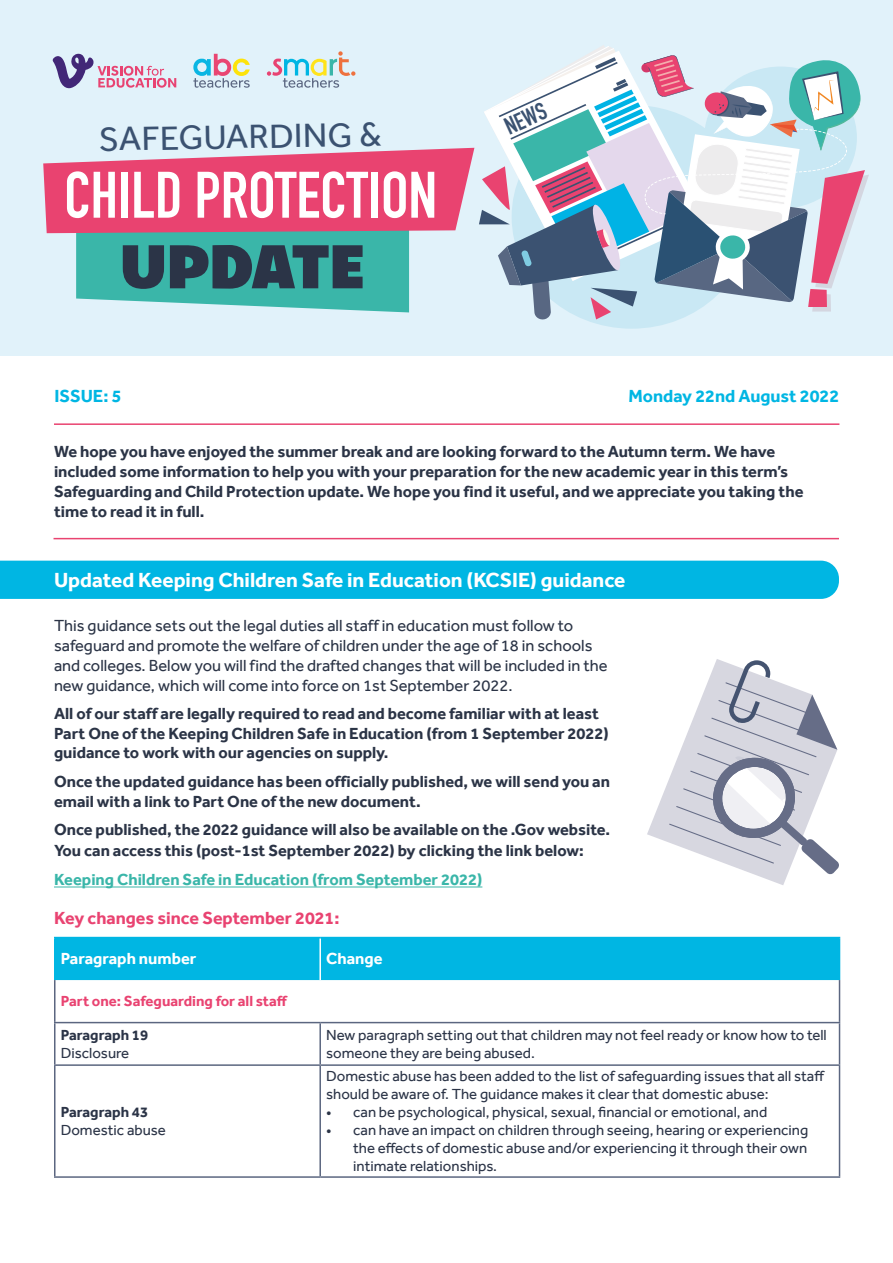
<style>
.page{position:relative;width:893px;height:1263px;background:#fff}
.page>*{position:absolute;margin:0;border:0;box-sizing:border-box;transform-origin:0 0}
.t1{font:700 64.5px "DIN Condensed";color:#fff}
.t2{font:700 61.5px "Walrus";letter-spacing:-.015em;color:#2b3447}
.Section_Titles{font:34.5px "Effra";color:#3b5271}
.t3{font:700 24px "DIN Condensed";color:#3b5271}
.t4{font:700 21px "Effra";color:#fff}
.t5{font:700 18px "Effra";color:#e94371}
.t6{font:700 18px "Effra";color:#00b6e3}
.t7{font:700 16.5px/19.8px "Effra";color:#2b3446}
.t8{font:16.5px/19.8px "Effra";color:#2b3446}
.t9{font:700 16.5px "Effra";color:#3ab6a9}
.t10{font:700 16.5px "Effra";color:#fff}
.t11{font:15px/18px "Effra";color:#2b3447}
.t12{font:700 15px "Effra";color:#e94371}
.t13{font:700 15px "Effra";color:#2b3447}
</style>
<div class="page">
<hr style="left:54px;top:423px;width:785px;height:2px;background:#e94370">
<hr style="left:54px;top:538px;width:785px;height:1px;background:#e94370">
<div style="left:0;top:0;width:893px;height:355px;background:#e1f2fa"></div>
<svg style="left:589px;top:321px;width:85px;height:8px"></svg>
<svg style="left:43px;top:46px;width:826px;height:275px"></svg>
<hr style="left:54px;top:886px;width:428px;height:1px;background:#3ab6a9">
<div style="left:0;top:561px;width:839px;height:38px;background:#00b6e3"></div>
<div style="left:56px;top:938px;width:783px;height:42px;background:#00b6e3"></div>
<hr style="left:319px;top:938px;width:2px;height:42px;background:#fff">
<hr style="left:54px;top:937px;width:266px;height:1px;background:#00b6e3">
<hr style="left:54px;top:938px;width:2px;height:42px;background:#00b6e3">
<hr style="left:320px;top:937px;width:520px;height:1px;background:#00b6e3">
<hr style="left:839px;top:938px;width:1px;height:42px;background:#00b6e3">
<hr style="left:54px;top:980px;width:2px;height:42px;background:#5b6680">
<hr style="left:839px;top:980px;width:1px;height:42px;background:#5b6680">
<hr style="left:54px;top:1022px;width:266px;height:1px;background:#5b6680">
<hr style="left:54px;top:1023px;width:2px;height:41px;background:#5b6680">
<hr style="left:320px;top:1022px;width:520px;height:1px;background:#5b6680">
<hr style="left:319px;top:1023px;width:2px;height:41px;background:#5b6680">
<hr style="left:839px;top:1023px;width:1px;height:41px;background:#5b6680">
<hr style="left:54px;top:1064px;width:266px;height:2px;background:#5b6680">
<hr style="left:54px;top:1066px;width:2px;height:110px;background:#5b6680">
<hr style="left:320px;top:1064px;width:520px;height:2px;background:#5b6680">
<hr style="left:319px;top:1066px;width:2px;height:110px;background:#5b6680">
<hr style="left:839px;top:1066px;width:1px;height:110px;background:#5b6680">
<hr style="left:54px;top:1176px;width:266px;height:2px;background:#5b6680">
<hr style="left:320px;top:1176px;width:520px;height:2px;background:#5b6680">
<svg style="left:647px;top:659px;width:192px;height:226px"></svg>
<p class="Section_Titles" style="left:99px;top:118px;width:284px;rotate:-1deg">SAFEGUARDING &amp;</p>
<p class="t1" style="left:64px;top:152px;width:374px">CHILD PROTECTION</p>
<p class="t2" style="left:120px;top:228px;width:247px">UPDATE</p>
<p class="t3" style="left:499px;top:112px;width:45px;rotate:-24deg">NEWS</p>
<p class="t6" style="left:54px;top:385px;width:69px">ISSUE: 5</p>
<p class="t6" style="left:628px;top:385px;width:212px">Monday 22nd August 2022</p>
<p class="t7" style="left:54px;top:442px;width:751px">We hope you have enjoyed the summer break and are looking forward to the Autumn term. We have included some information to help you with your preparation for the new academic year in this term’s Safeguarding and Child Protection update. We hope you find it useful, and we appreciate you taking the time to read it in full.</p>
<p class="t4" style="left:54px;top:567px;width:573px">Updated Keeping Children Safe in Education (KCSIE) guidance</p>
<p class="t8" style="left:54px;top:616px;width:555px">This guidance sets out the legal duties all staff in education must follow to safeguard and promote the welfare of children under the age of 18 in schools and colleges. Below you will find the drafted changes that will be included in the new guidance, which will come into force on 1st September 2022.</p>
<p class="t7" style="left:54px;top:703px;width:556px">All of our staff are legally required to read and become familiar with at least<br>Part One of the Keeping Children Safe in Education (from 1 September 2022) guidance to work with our agencies on supply.</p>
<p class="t7" style="left:54px;top:771px;width:557px">Once the updated guidance has been officially published, we will send you an email with a link to Part One of the new document.</p>
<p class="t7" style="left:54px;top:819px;width:558px;line-height:21px">Once published, the 2022 guidance will also be available on the .Gov website.<br>You can access this (post-1st September 2022) by clicking the link below:</p>
<p class="t9" style="left:54px;top:870px;width:430px">Keeping Children Safe in Education (from September 2022)</p>
<p class="t5" style="left:54px;top:907px;width:287px">Key changes since September 2021:</p>
<p class="t10" style="left:61px;top:949px;width:137px">Paragraph number</p>
<p class="t10" style="left:326px;top:949px;width:58px">Change</p>
<p class="t12" style="left:61px;top:992px;width:229px">Part one: Safeguarding for all staff</p>
<p class="t13" style="left:61px;top:1026px;width:89px">Paragraph 19</p>
<p class="t11" style="left:61px;top:1044px;width:70px">Disclosure</p>
<p class="t11" style="left:326px;top:1026px;width:502px">New paragraph setting out that children may not feel ready or know how to tell someone they are being abused.</p>
<p class="t13" style="left:61px;top:1103px;width:89px">Paragraph 43</p>
<p class="t11" style="left:61px;top:1121px;width:107px">Domestic abuse</p>
<p class="t11" style="left:326px;top:1067px;width:500px">Domestic abuse has been added to the list of safeguarding issues that all staff should be aware of. The guidance makes it clear that domestic abuse:</p>
<p class="t11" style="left:326px;top:1103px;width:443px">• can be psychological, physical, sexual, financial or emotional, and</p>
<p class="t11" style="left:353px;top:1121px;width:457px;text-align:justify;text-indent:-27px">• can have an impact on children through seeing, hearing or experiencing the effects of domestic abuse and/or experiencing it through their own intimate relationships.</p>
</div>
